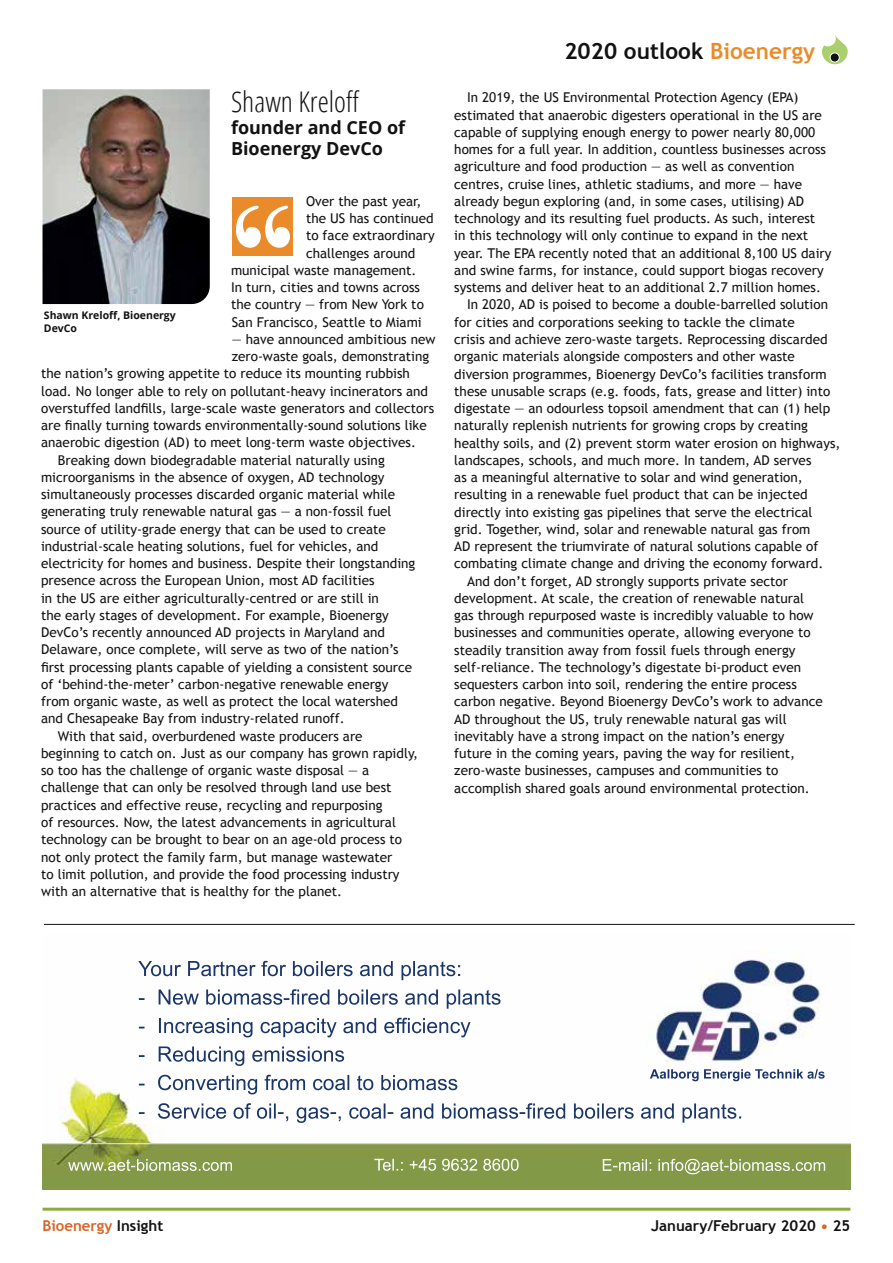
<style>
.page{position:relative;width:893px;height:1263px;background:#fff}
.page>*{position:absolute;margin:0;border:0;box-sizing:border-box;transform-origin:0 0}
.t1{font:300 condensed 28.5px "Open Sans";color:#121212}
.t2{font:700 22.5px "Trebuchet MS";color:#121212}
.t3{font:700 18px/21.6px "Open Sans";color:#121212}
.t4{font:700 15px "Trebuchet MS";color:#121212}
.t5{font:700 15px "Trebuchet MS";color:#da6327}
.t6{font:13.5px "Trebuchet MS";color:#121212}
.t7{font:700 10.5px/12.6px "Open Sans";color:#121212}
.s1{color:#ea8b2b}
.s2{color:#121212}
.s3{color:#da6327}
</style>
<div class="page">
<svg style="left:822px;top:35px;width:26px;height:29px"></svg>
<div style="left:830px;top:53px;width:9px;height:9px;background:#121212;border-radius:50%"></div>
<div style="left:830px;top:52px;width:10px;height:11px;border:1px solid #fff;border-radius:50%"></div>
<hr style="left:43px;top:1208px;width:807px;height:3px;background:#8da93f">
<img style="left:43px;top:89px;width:167px;height:215px">
<div style="left:232px;top:197px;width:61px;height:58px;background:#ea8b2b"></div>
<svg style="left:236px;top:206px;width:54px;height:42px"></svg>
<img style="left:43px;top:952px;width:807px;height:192px">
<img style="left:43px;top:1144px;width:807px;height:45px">
<hr style="left:44px;top:924px;width:811px;height:1px;background:#121212">
<h1 class="t1" style="left:231px;top:83px;width:130px">Shawn Kreloff</h1>
<h3 class="t3" style="left:231px;top:116px;width:176px">founder and CEO of<br>Bioenergy DevCo</h3>
<p class="t6" style="left:306px;top:193px;width:117px">Over the past year,</p>
<p class="t6" style="left:306px;top:210px;width:129px">the US has continued</p>
<p class="t6" style="left:306px;top:228px;width:130px">to face extraordinary</p>
<p class="t6" style="left:306px;top:245px;width:111px">challenges around</p>
<p class="t6" style="left:231px;top:262px;width:187px">municipal waste management.</p>
<p class="t6" style="left:231px;top:279px;width:190px">In turn, cities and towns across</p>
<p class="t6" style="left:231px;top:297px;width:194px">the country — from New York to</p>
<p class="t6" style="left:232px;top:314px;width:192px">San Francisco, Seattle to Miami</p>
<p class="t6" style="left:232px;top:331px;width:205px">— have announced ambitious new</p>
<p class="t6" style="left:232px;top:348px;width:199px">zero-waste goals, demonstrating</p>
<p class="t6" style="left:41px;top:366px;width:370px">the nation’s growing appetite to reduce its mounting rubbish</p>
<p class="t6" style="left:41px;top:383px;width:389px">load. No longer able to rely on pollutant-heavy incinerators and</p>
<p class="t6" style="left:41px;top:400px;width:395px">overstuffed landfills, large-scale waste generators and collectors</p>
<p class="t6" style="left:41px;top:417px;width:387px">are finally turning towards environmentally-sound solutions like</p>
<p class="t6" style="left:41px;top:435px;width:376px">anaerobic digestion (AD) to meet long-term waste objectives.</p>
<p class="t6" style="left:58px;top:452px;width:328px">Breaking down biodegradable material naturally using</p>
<p class="t6" style="left:41px;top:469px;width:345px">microorganisms in the absence of oxygen, AD technology</p>
<p class="t6" style="left:41px;top:486px;width:356px">simultaneously processes discarded organic material while</p>
<p class="t6" style="left:41px;top:504px;width:352px">generating truly renewable natural gas — a non-fossil fuel</p>
<p class="t6" style="left:41px;top:521px;width:346px">source of utility-grade energy that can be used to create</p>
<p class="t6" style="left:41px;top:538px;width:339px">industrial-scale heating solutions, fuel for vehicles, and</p>
<p class="t6" style="left:41px;top:555px;width:376px">electricity for homes and business. Despite their longstanding</p>
<p class="t6" style="left:41px;top:573px;width:335px">presence across the European Union, most AD facilities</p>
<p class="t6" style="left:41px;top:590px;width:339px">in the US are either agriculturally-centred or are still in</p>
<p class="t6" style="left:41px;top:607px;width:349px">the early stages of development. For example, Bioenergy</p>
<p class="t6" style="left:41px;top:624px;width:346px">DevCo’s recently announced AD projects in Maryland and</p>
<p class="t6" style="left:41px;top:642px;width:359px">Delaware, once complete, will serve as two of the nation’s</p>
<p class="t6" style="left:41px;top:659px;width:372px">first processing plants capable of yielding a consistent source</p>
<p class="t6" style="left:41px;top:676px;width:349px">of ‘behind-the-meter’ carbon-negative renewable energy</p>
<p class="t6" style="left:41px;top:693px;width:358px">from organic waste, as well as protect the local watershed</p>
<p class="t6" style="left:41px;top:711px;width:305px">and Chesapeake Bay from industry-related runoff.</p>
<p class="t6" style="left:58px;top:728px;width:306px">With that said, overburdened waste producers are</p>
<p class="t6" style="left:41px;top:745px;width:378px">beginning to catch on. Just as our company has grown rapidly,</p>
<p class="t6" style="left:41px;top:762px;width:330px">so too has the challenge of organic waste disposal — a</p>
<p class="t6" style="left:41px;top:780px;width:352px">challenge that can only be resolved through land use best</p>
<p class="t6" style="left:41px;top:797px;width:343px">practices and effective reuse, recycling and repurposing</p>
<p class="t6" style="left:41px;top:814px;width:356px">of resources. Now, the latest advancements in agricultural</p>
<p class="t6" style="left:41px;top:831px;width:362px">technology can be brought to bear on an age-old process to</p>
<p class="t6" style="left:41px;top:849px;width:353px">not only protect the family farm, but manage wastewater</p>
<p class="t6" style="left:41px;top:866px;width:360px">to limit pollution, and provide the food processing industry</p>
<p class="t6" style="left:41px;top:883px;width:303px">with an alternative that is healthy for the planet.</p>
<p class="t7" style="left:44px;top:309px;width:133px">Shawn Kreloff, Bioenergy<br>DevCo</p>
<h2 class="t2" style="left:564px;top:37px;width:252px">2020 outlook <span class="s1">Bioenergy</span></h2>
<p class="t6" style="left:467px;top:90px;width:333px">In 2019, the US Environmental Protection Agency (EPA)</p>
<p class="t6" style="left:454px;top:107px;width:369px">estimated that anaerobic digesters operational in the US are</p>
<p class="t6" style="left:454px;top:124px;width:362px">capable of supplying enough energy to power nearly 80,000</p>
<p class="t6" style="left:454px;top:141px;width:373px">homes for a full year. In addition, countless businesses across</p>
<p class="t6" style="left:454px;top:159px;width:342px">agriculture and food production — as well as convention</p>
<p class="t6" style="left:454px;top:176px;width:349px">centres, cruise lines, athletic stadiums, and more — have</p>
<p class="t6" style="left:454px;top:193px;width:351px">already begun exploring (and, in some cases, utilising) AD</p>
<p class="t6" style="left:454px;top:210px;width:362px">technology and its resulting fuel products. As such, interest</p>
<p class="t6" style="left:454px;top:228px;width:355px">in this technology will only continue to expand in the next</p>
<p class="t6" style="left:454px;top:245px;width:379px">year. The EPA recently noted that an additional 8,100 US dairy</p>
<p class="t6" style="left:454px;top:262px;width:371px">and swine farms, for instance, could support biogas recovery</p>
<p class="t6" style="left:454px;top:279px;width:368px">systems and deliver heat to an additional 2.7 million homes.</p>
<p class="t6" style="left:467px;top:297px;width:362px">In 2020, AD is poised to become a double-barrelled solution</p>
<p class="t6" style="left:454px;top:314px;width:342px">for cities and corporations seeking to tackle the climate</p>
<p class="t6" style="left:454px;top:331px;width:375px">crisis and achieve zero-waste targets. Reprocessing discarded</p>
<p class="t6" style="left:454px;top:348px;width:342px">organic materials alongside composters and other waste</p>
<p class="t6" style="left:454px;top:366px;width:374px">diversion programmes, Bioenergy DevCo’s facilities transform</p>
<p class="t6" style="left:454px;top:383px;width:377px">these unusable scraps (e.g. foods, fats, grease and litter) into</p>
<p class="t6" style="left:454px;top:400px;width:377px">digestate — an odourless topsoil amendment that can (1) help</p>
<p class="t6" style="left:454px;top:417px;width:355px">naturally replenish nutrients for growing crops by creating</p>
<p class="t6" style="left:454px;top:435px;width:388px">healthy soils, and (2) prevent storm water erosion on highways,</p>
<p class="t6" style="left:454px;top:452px;width:359px">landscapes, schools, and much more. In tandem, AD serves</p>
<p class="t6" style="left:454px;top:469px;width:350px">as a meaningful alternative to solar and wind generation,</p>
<p class="t6" style="left:454px;top:486px;width:355px">resulting in a renewable fuel product that can be injected</p>
<p class="t6" style="left:454px;top:504px;width:360px">directly into existing gas pipelines that serve the electrical</p>
<p class="t6" style="left:454px;top:521px;width:358px">grid. Together, wind, solar and renewable natural gas from</p>
<p class="t6" style="left:454px;top:538px;width:366px">AD represent the triumvirate of natural solutions capable of</p>
<p class="t6" style="left:454px;top:556px;width:371px">combating climate change and driving the economy forward.</p>
<p class="t6" style="left:467px;top:573px;width:322px">And don’t forget, AD strongly supports private sector</p>
<p class="t6" style="left:454px;top:590px;width:351px">development. At scale, the creation of renewable natural</p>
<p class="t6" style="left:454px;top:607px;width:361px">gas through repurposed waste is incredibly valuable to how</p>
<p class="t6" style="left:454px;top:625px;width:358px">businesses and communities operate, allowing everyone to</p>
<p class="t6" style="left:454px;top:642px;width:343px">steadily transition away from fossil fuels through energy</p>
<p class="t6" style="left:454px;top:659px;width:348px">self-reliance. The technology’s digestate bi-product even</p>
<p class="t6" style="left:454px;top:676px;width:344px">sequesters carbon into soil, rendering the entire process</p>
<p class="t6" style="left:454px;top:694px;width:370px">carbon negative. Beyond Bioenergy DevCo’s work to advance</p>
<p class="t6" style="left:454px;top:711px;width:334px">AD throughout the US, truly renewable natural gas will</p>
<p class="t6" style="left:454px;top:728px;width:332px">inevitably have a strong impact on the nation’s energy</p>
<p class="t6" style="left:454px;top:745px;width:342px">future in the coming years, paving the way for resilient,</p>
<p class="t6" style="left:454px;top:763px;width:326px">zero-waste businesses, campuses and communities to</p>
<p class="t6" style="left:454px;top:780px;width:357px">accomplish shared goals around environmental protection.</p>
<p class="t5" style="left:43px;top:1216px;width:122px">Bioenergy <span class="s2">Insight</span></p>
<p class="t4" style="left:651px;top:1216px;width:201px">January/February 2020 <span class="s3">•</span> 25</p>
</div>
